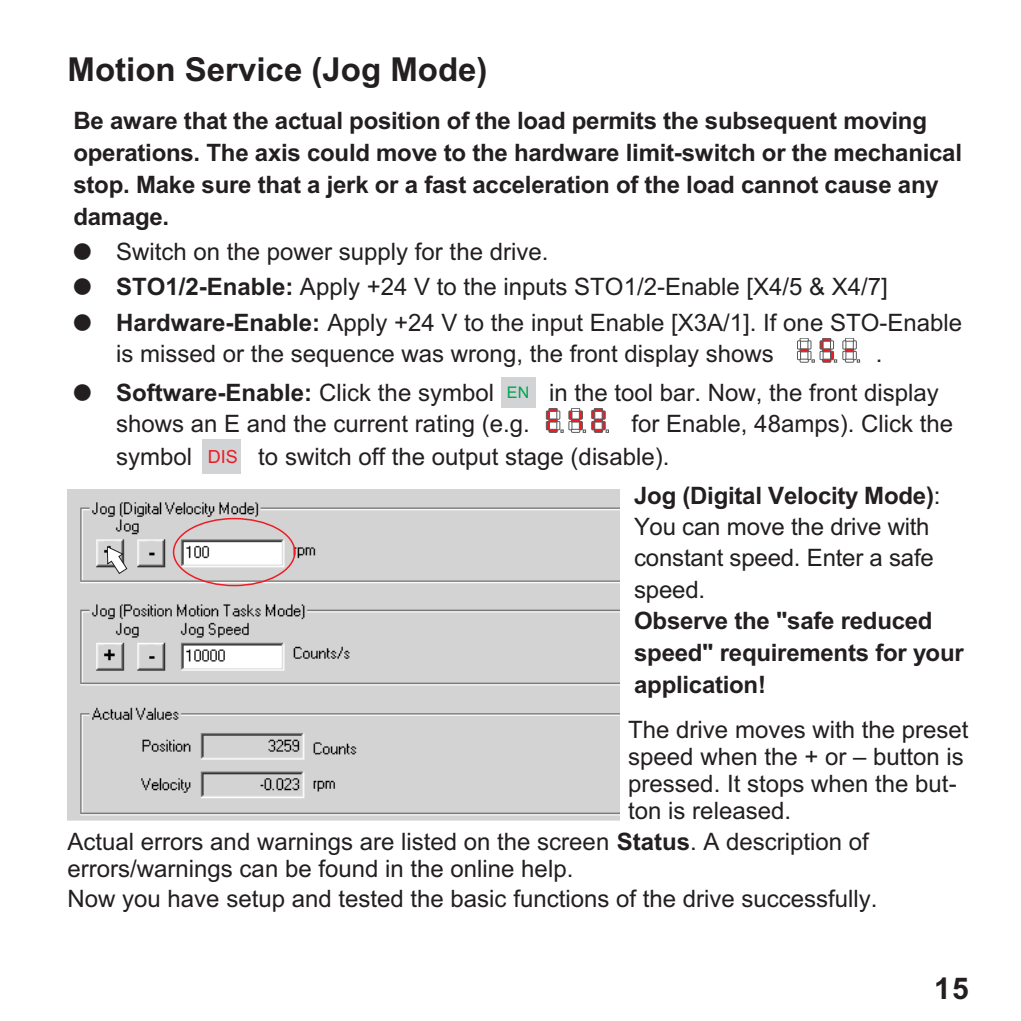
<style>
.page{position:relative;width:1021px;height:1021px;background:#fff}
.page>*{position:absolute;margin:0;border:0;box-sizing:border-box;transform-origin:0 0}
.t1{font:700 33px "Arial";color:#231f20}
.t2{font:700 30px "Arial";color:#231f20}
.t3{font:24px/27px "Arial";color:#231f20}
.t4{font:700 24px/31.8px "Arial";letter-spacing:-.01em;color:#231f20}
.t5{font:18px "Arial";color:#ed1c24}
.t6{font:15.9px "Arial";color:#00a650}
.s1{font-weight:700}
.s2{font-weight:400}
</style>
<div class="page">
<svg style="left:797px;top:338px;width:17px;height:24px"></svg>
<svg style="left:820px;top:338px;width:16px;height:24px"></svg>
<svg style="left:842px;top:338px;width:17px;height:24px"></svg>
<div style="left:501px;top:377px;width:34px;height:31px;background:#d1d3d4"></div>
<svg style="left:546px;top:408px;width:17px;height:24px"></svg>
<svg style="left:569px;top:408px;width:16px;height:24px"></svg>
<svg style="left:591px;top:408px;width:17px;height:24px"></svg>
<div style="left:202px;top:439px;width:39px;height:35px;background:#d1d3d4"></div>
<img style="left:67px;top:489px;width:552px;height:332px">
<svg style="left:107px;top:546px;width:20px;height:28px"></svg>
<div style="left:173px;top:518px;width:122px;height:68px;border:2px solid #ed1c24;border-radius:50%"></div>
<h1 class="t1" style="left:67px;top:58px;width:421px">Motion Service (Jog Mode)</h1>
<p class="t4" style="left:73px;top:107px;width:890px">Be aware that the actual position of the load permits the subsequent moving operations. The axis could move to the hardware limit-switch or the mechanical stop. Make sure that a jerk or a fast acceleration of the load cannot cause any damage.</p>
<p class="t3" style="left:116px;top:236px;width:847px;line-height:35.4px">Switch on the power supply for the drive.<br><span class="s1">STO1/2-Enable:</span> Apply +24 V to the inputs STO1/2-Enable [X4/5 &amp; X4/7]<br><span class="s1">Hardware-Enable:</span> Apply +24 V to the input Enable [X3A/1]. If one STO-Enable</p>
<p class="t3" style="left:116px;top:342px;width:659px">is missed or the sequence was wrong, the front display shows</p>
<p class="t3" style="left:876px;top:342px;width:8px">.</p>
<p class="t4" style="left:116px;top:379px;width:379px">Software-Enable: <span class="s2">Click the symbol</span></p>
<p class="t3" style="left:549px;top:381px;width:391px">in the tool bar. Now, the front display</p>
<p class="t3" style="left:116px;top:413px;width:415px">shows an E and the current rating (e.g.</p>
<p class="t3" style="left:631px;top:413px;width:323px">for Enable, 48amps). Click the</p>
<p class="t3" style="left:116px;top:445px;width:78px">symbol</p>
<p class="t3" style="left:634px;top:440px;width:308px;line-height:38.7px;text-indent:-376px">to switch off the output stage (disable).<br><span class="s1">Jog (Digital Velocity Mode)</span>:</p>
<p class="t3" style="left:634px;top:513px;width:301px;line-height:31.2px">You can move the drive with constant speed. Enter a safe speed.</p>
<p class="t4" style="left:634px;top:607px;width:331px">Observe the "safe reduced speed" requirements for your application!</p>
<p class="t3" style="left:628px;top:718px;width:342px">The drive moves with the preset speed when the + or – button is pressed. It stops when the but&shy;ton is released.</p>
<p class="t3" style="left:68px;top:830px;width:802px">Actual errors and warnings are listed on the screen <span class="s1">Status</span>. A description of errors/warnings can be found in the online help.</p>
<p class="t3" style="left:68px;top:887px;width:811px">Now you have setup and tested the basic functions of the drive successfully.</p>
<p class="t6" style="left:507px;top:387px;width:24px">EN</p>
<p class="t5" style="left:208px;top:450px;width:32px">DIS</p>
<p class="t2" style="left:934px;top:977px;width:36px">15</p>
</div>
